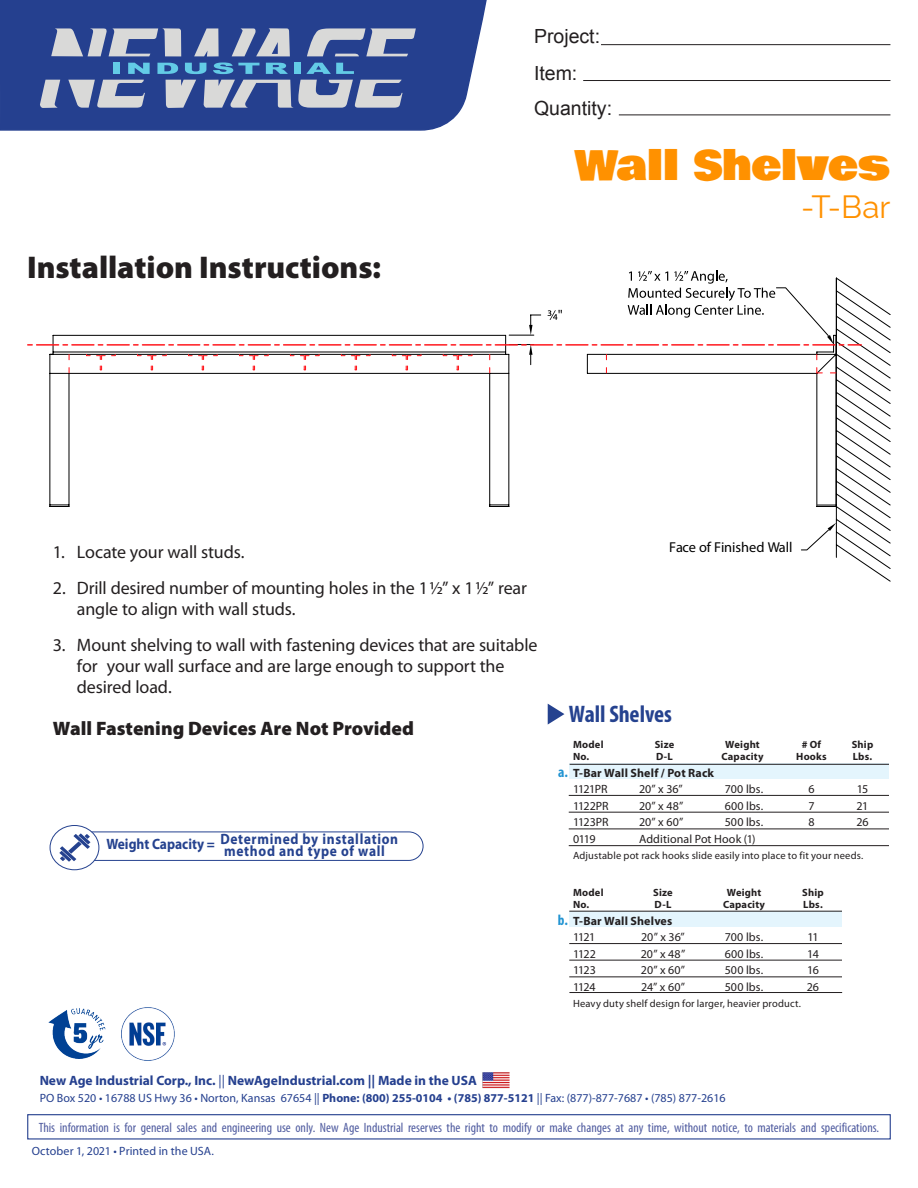
<style>
.page{position:relative;width:918px;height:1188px;background:#fff}
.page>*{position:absolute;margin:0;border:0;box-sizing:border-box;transform-origin:0 0}
.t1{font:40.5px "Bowlby One";letter-spacing:.005em;color:#ff9100}
.t2{font:900 31.5px "Myriad Pro";letter-spacing:-.005em;color:#231f20}
.t3{font:31.5px "Raleway";color:#ff9100}
.Header_Right{font:700 condensed 24px "Myriad Pro";letter-spacing:-.005em;color:#25428f}
.t4{font:900 19.5px "Myriad Pro";color:#231f20}
.t5{font:19.5px/37.3px "Arial";color:#231f20}
.t6{font:18px/21px "Myriad Pro";letter-spacing:-.01em;color:#231f20}
.t7{font:700 15px/12px "Myriad Pro";letter-spacing:.05em;color:#25428f;scale:.9 1}
.t8{font:700 condensed 15px "Myriad Pro";color:#2294d2}
.t9{font:14.4px "Myriad Pro";color:#000}
.t10{font:condensed 13.5px "Myriad Pro";color:#4f5b9f}
.t11{font:700 13.5px "Myriad Pro";color:#25408f}
.t12{font:12px "Myriad Pro";letter-spacing:.005em;color:#231f20}
.t13{font:12px "Myriad Pro";color:#25408f}
.t14{font:700 12px "Myriad Pro";letter-spacing:.015em;color:#231f20}
.t15{font:10.5px "Myriad Pro";letter-spacing:.015em;color:#231f20}
.t16{font:700 10.5px "Myriad Pro";letter-spacing:.02em;color:#231f20}
.s1{font-weight:400}
.s2{font-weight:700}
</style>
<div class="page">
<svg style="left:0;top:0;width:487px;height:131px;background:#314b95"></svg>
<hr style="left:601px;top:44px;width:289px;height:1px;background:#231f20">
<hr style="left:583px;top:80px;width:307px;height:1px;background:#231f20">
<hr style="left:619px;top:115px;width:271px;height:1px;background:#231f20">
<div style="left:294px;top:63px;width:7px;height:11px;background:#63cbe6"></div>
<svg style="left:306px;top:63px;width:48px;height:11px"></svg>
<svg style="left:40px;top:80px;width:20px;height:28px"></svg>
<svg style="left:68px;top:80px;width:77px;height:28px;background:#959fbc"></svg>
<svg style="left:166px;top:80px;width:30px;height:28px"></svg>
<svg style="left:51px;top:28px;width:239px;height:46px;background:#6982b0"></svg>
<svg style="left:204px;top:80px;width:199px;height:28px;background:#939dbb"></svg>
<svg style="left:307px;top:28px;width:109px;height:28px;background:#8692b6"></svg>
<div style="left:27px;top:1114px;width:864px;height:26px;border:1px solid #25408f"></div>
<img style="left:483px;top:1072px;width:26px;height:17px">
<svg style="left:28px;top:271px;width:863px;height:311px"></svg>
<div style="left:59px;top:832px;width:364px;height:29px;border:1px solid #25428f;border-radius:14px"></div>
<div style="left:50px;top:825px;width:49px;height:45px;background:#fff;border-radius:50%"></div>
<div style="left:50px;top:825px;width:49px;height:45px;border:1px solid #25428f;border-radius:50%"></div>
<svg style="left:73px;top:834px;width:17px;height:27px"></svg>
<svg style="left:60px;top:846px;width:16px;height:15px"></svg>
<svg style="left:59px;top:851px;width:12px;height:11px"></svg>
<div style="left:570px;top:911px;width:272px;height:16px;background:#e4f5fd"></div>
<div style="left:570px;top:764px;width:319px;height:15px;background:#e4f5fd"></div>
<hr style="left:570px;top:764px;width:319px;height:1px;background:#231f20">
<hr style="left:569px;top:795px;width:320px;height:1px;background:#231f20">
<hr style="left:569px;top:812px;width:320px;height:1px;background:#231f20">
<hr style="left:569px;top:829px;width:320px;height:1px;background:#231f20">
<hr style="left:569px;top:845px;width:320px;height:1px;background:#231f20">
<hr style="left:569px;top:911px;width:273px;height:1px;background:#231f20">
<hr style="left:569px;top:943px;width:273px;height:1px;background:#231f20">
<hr style="left:569px;top:960px;width:273px;height:1px;background:#231f20">
<hr style="left:569px;top:977px;width:273px;height:1px;background:#231f20">
<hr style="left:569px;top:992px;width:273px;height:1px;background:#231f20">
<svg style="left:548px;top:704px;width:16px;height:21px"></svg>
<img style="left:48px;top:1008px;width:58px;height:50px">
<img style="left:122px;top:1007px;width:52px;height:53px">
<p class="t5" style="left:534px;top:17px;width:68px">Project:<br>Item:</p>
<p class="t5" style="left:534px;top:89px;width:80px">Quantity:</p>
<p class="t2" style="left:27px;top:246px;width:356px">Installation Instructions:</p>
<p class="t1" style="left:575px;top:135px;width:317px">Wall Shelves</p>
<p class="t3" style="left:801px;top:189px;width:91px">-T-Bar</p>
<p class="t6" style="left:53px;top:541px;width:193px">1. Locate your wall studs.</p>
<p class="t6" style="left:77px;top:577px;width:452px;text-indent:-24px">2. Drill desired number of mounting holes in the 11⁄2” x 11⁄2” rear angle to align with wall studs.</p>
<p class="t6" style="left:77px;top:634px;width:462px;text-indent:-24px">3. Mount shelving to wall with fastening devices that are suitable for your wall surface and are large enough to support the desired load.</p>
<p class="t4" style="left:53px;top:716px;width:362px">Wall Fastening Devices Are Not Provided</p>
<p class="t7" style="left:224px;top:833px;width:195px;text-indent:-118px">Weight Capacity = Determined by installation method and type of wall</p>
<p class="t9" style="left:669px;top:538px;width:125px">Face of Finished Wall</p>
<p class="Header_Right" style="left:569px;top:699px;width:105px">Wall Shelves</p>
<p class="t16" style="left:573px;top:737px;width:32px">Model</p>
<p class="t16" style="left:655px;top:737px;width:21px">Size</p>
<p class="t16" style="left:725px;top:737px;width:36px">Weight</p>
<p class="t16" style="left:802px;top:737px;width:21px"># Of</p>
<p class="t16" style="left:852px;top:737px;width:23px">Ship</p>
<p class="t16" style="left:573px;top:750px;width:18px">No.</p>
<p class="t16" style="left:656px;top:750px;width:18px">D-L</p>
<p class="t16" style="left:722px;top:750px;width:44px">Capacity</p>
<p class="t16" style="left:796px;top:750px;width:32px">Hooks</p>
<p class="t16" style="left:853px;top:750px;width:21px">Lbs.</p>
<p class="t14" style="left:573px;top:765px;width:143px">T-Bar Wall Shelf / Pot Rack</p>
<p class="t12" style="left:573px;top:782px;width:36px">1121PR</p>
<p class="t12" style="left:639px;top:782px;width:45px">20” x 36”</p>
<p class="t12" style="left:725px;top:782px;width:40px">700 lbs.</p>
<p class="t12" style="left:808px;top:782px;width:8px">6</p>
<p class="t12" style="left:857px;top:782px;width:13px">15</p>
<p class="t12" style="left:573px;top:798px;width:37px">1122PR</p>
<p class="t12" style="left:639px;top:798px;width:46px">20” x 48”</p>
<p class="t12" style="left:725px;top:798px;width:40px">600 lbs.</p>
<p class="t12" style="left:808px;top:798px;width:8px">7</p>
<p class="t12" style="left:857px;top:798px;width:13px">21</p>
<p class="t12" style="left:573px;top:815px;width:37px">1123PR</p>
<p class="t12" style="left:639px;top:815px;width:46px">20” x 60”</p>
<p class="t12" style="left:725px;top:815px;width:40px">500 lbs.</p>
<p class="t12" style="left:808px;top:815px;width:8px">8</p>
<p class="t12" style="left:856px;top:815px;width:14px">26</p>
<p class="t12" style="left:573px;top:831px;width:24px">0119</p>
<p class="t12" style="left:639px;top:831px;width:118px">Additional Pot Hook (1)</p>
<p class="t15" style="left:573px;top:849px;width:292px">Adjustable pot rack hooks slide easily into place to fit your needs.</p>
<p class="t16" style="left:573px;top:885px;width:32px">Model</p>
<p class="t16" style="left:653px;top:885px;width:21px">Size</p>
<p class="t16" style="left:727px;top:885px;width:36px">Weight</p>
<p class="t16" style="left:802px;top:885px;width:23px">Ship</p>
<p class="t16" style="left:573px;top:898px;width:18px">No.</p>
<p class="t16" style="left:655px;top:898px;width:18px">D-L</p>
<p class="t16" style="left:723px;top:898px;width:44px">Capacity</p>
<p class="t16" style="left:803px;top:898px;width:21px">Lbs.</p>
<p class="t14" style="left:573px;top:913px;width:101px">T-Bar Wall Shelves</p>
<p class="t12" style="left:573px;top:930px;width:24px">1121</p>
<p class="t12" style="left:641px;top:930px;width:45px">20” x 36”</p>
<p class="t12" style="left:725px;top:930px;width:40px">700 lbs.</p>
<p class="t12" style="left:807px;top:930px;width:13px">11</p>
<p class="t12" style="left:573px;top:946px;width:24px">1122</p>
<p class="t12" style="left:641px;top:946px;width:46px">20” x 48”</p>
<p class="t12" style="left:725px;top:946px;width:40px">600 lbs.</p>
<p class="t12" style="left:807px;top:946px;width:13px">14</p>
<p class="t12" style="left:573px;top:963px;width:24px">1123</p>
<p class="t12" style="left:641px;top:963px;width:46px">20” x 60”</p>
<p class="t12" style="left:725px;top:963px;width:40px">500 lbs.</p>
<p class="t12" style="left:807px;top:963px;width:13px">16</p>
<p class="t12" style="left:573px;top:979px;width:24px">1124</p>
<p class="t12" style="left:641px;top:979px;width:45px">24” x 60”</p>
<p class="t12" style="left:725px;top:979px;width:40px">500 lbs.</p>
<p class="t12" style="left:807px;top:979px;width:14px">26</p>
<p class="t15" style="left:573px;top:997px;width:229px">Heavy duty shelf design for larger, heavier product.</p>
<p class="t8" style="left:558px;top:763px;width:11px">a.</p>
<p class="t8" style="left:558px;top:910px;width:12px">b.</p>
<p class="t11" style="left:40px;top:1072px;width:439px">New Age Industrial Corp., Inc. <span class="s1">||</span> NewAgeIndustrial.com || Made in the USA</p>
<p class="t13" style="left:40px;top:1090px;width:687px">PO Box 520 • 16788 US Hwy 36 • Norton, Kansas 67654 || <span class="s2">Phone: (800) 255-0104 • (785) 877-5121</span> || Fax: (877)-877-7687 • (785) 877-2616</p>
<p class="t10" style="left:39px;top:1119px;width:842px">This information is for general sales and engineering use only. New Age Industrial reserves the right to modify or make changes at any time, without notice, to materials and specifications.</p>
<p class="t13" style="left:32px;top:1143px;width:184px">October 1, 2021 • Printed in the USA.</p>
</div>
